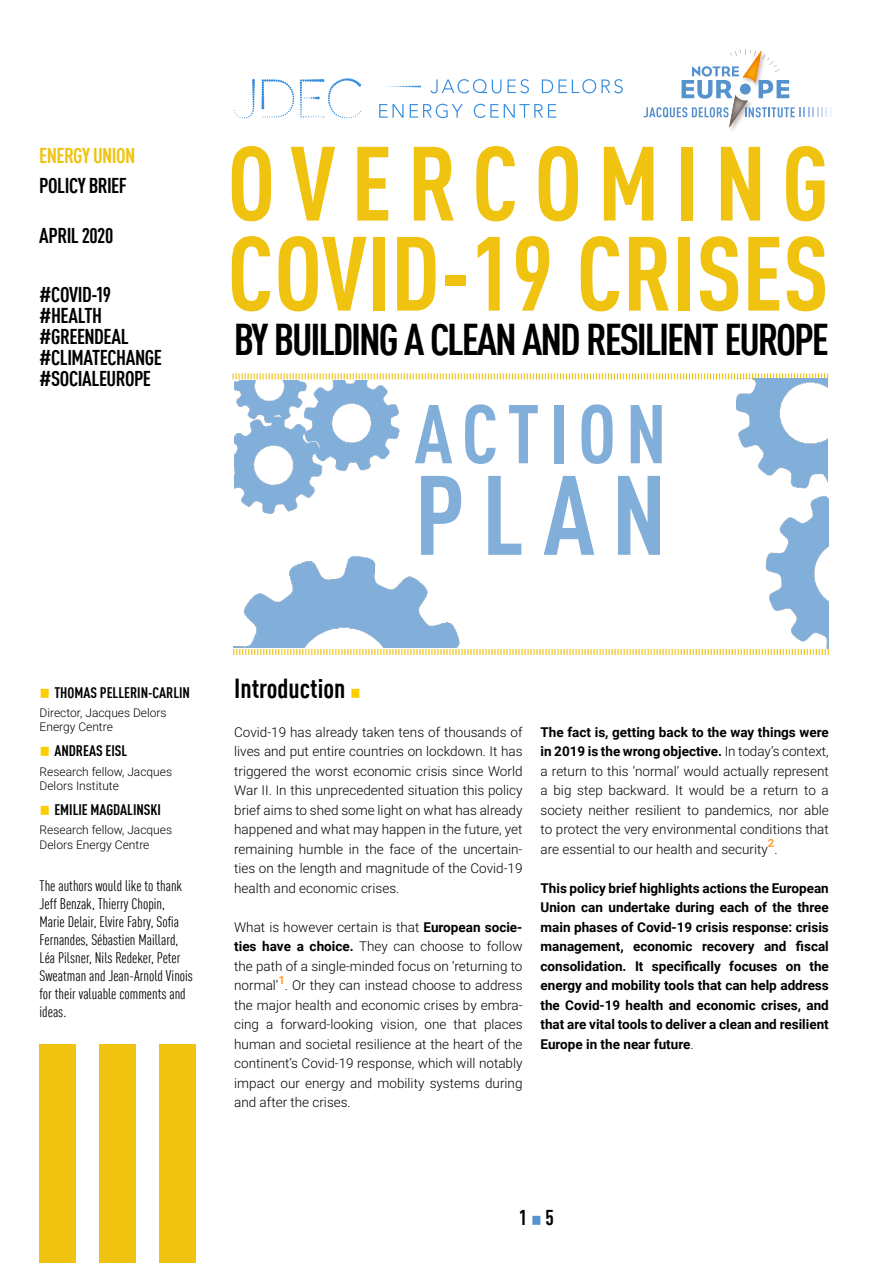
<style>
.page{position:relative;width:893px;height:1263px;background:#fff}
.page>*{position:absolute;margin:0;border:0;box-sizing:border-box;transform-origin:0 0}
.t1{font:700 condensed 110.85px "DIN Offc Pro";color:#82afda}
.t2{font:700 condensed 103.5px/90px "DIN Offc Pro";letter-spacing:.005em;color:#efc310}
.t3{font:700 condensed 81.9px "DIN Offc Pro";letter-spacing:.12em;color:#82afda}
.t4{font:700 condensed 43.5px "DIN Offc Pro";letter-spacing:-.05em;color:#000}
.t5{font:700 condensed 27px "DIN Offc Pro";color:#000}
.t6{font:700 condensed 21px/21px "DIN Offc Pro";letter-spacing:-.025em;color:#000}
.t7{font:700 condensed 21px "DIN Offc Pro";letter-spacing:-.03em;color:#efc310}
.t8{font:condensed 15px/18px "DIN Offc Pro";color:#000}
.t9{font:700 condensed 15px "DIN Offc Pro";color:#000}
.t10{font:300 13.5px/19.5px "Roboto";color:#000;text-align:justify}
.t11{font:700 13.5px/19.5px "Roboto";color:#000;text-align:justify}
.t12{font:300 12px/14.4px "Roboto";color:#000}
.t13{font:700 11.4px "Roboto";color:#ffa02f}
.s1{font-family:"DejaVu Serif Condensed";font-weight:400;font-stretch:normal;font-size:18px;color:#fecd00}
.s2{font-weight:700}
.s3{font-weight:300}
.s4{font-family:"DejaVu Serif Condensed";font-weight:400;font-stretch:normal;font-size:18px;color:#5692cd}
</style>
<div class="page">
<svg style="left:430px;top:79px;width:99px;height:14px"></svg>
<svg style="left:542px;top:79px;width:81px;height:14px"></svg>
<svg style="left:379px;top:104px;width:25px;height:14px"></svg>
<svg style="left:410px;top:104px;width:53px;height:14px"></svg>
<svg style="left:474px;top:104px;width:82px;height:14px"></svg>
<svg style="left:234px;top:79px;width:21px;height:39px"></svg>
<svg style="left:300px;top:78px;width:61px;height:40px"></svg>
<svg style="left:261px;top:79px;width:33px;height:39px"></svg>
<svg style="left:385px;top:86px;width:36px;height:1px"></svg>
<div style="left:160px;top:1044px;width:36px;height:219px;background:#efc310"></div>
<div style="left:100px;top:1044px;width:36px;height:219px;background:#efc310"></div>
<div style="left:40px;top:1044px;width:36px;height:219px;background:#efc310"></div>
<svg style="left:643px;top:49px;width:188px;height:79px"></svg>
<svg style="left:233px;top:373px;width:595px;height:6px"></svg>
<svg style="left:233px;top:649px;width:596px;height:6px"></svg>
<img style="left:234px;top:556px;width:226px;height:92px">
<img style="left:234px;top:380px;width:166px;height:134px">
<img style="left:737px;top:379px;width:91px;height:108px">
<img style="left:765px;top:487px;width:63px;height:161px">
<h3 class="t7" style="left:39px;top:140px;width:98px">ENERGY UNION</h3>
<h3 class="t6" style="left:39px;top:172px;width:89px">POLICY BRIEF</h3>
<h3 class="t6" style="left:39px;top:223px;width:76px">APRIL 2020</h3>
<h3 class="t6" style="left:39px;top:282px;width:124px">#COVID-19 #HEALTH #GREENDEAL #CLIMATECHANGE #SOCIALEUROPE</h3>
<h2 class="t2" style="left:227px;top:128px;width:603px">OVERCOMING<br>COVID-19 CRISES</h2>
<h3 class="t4" style="left:234px;top:307px;width:597px">BY BUILDING A CLEAN AND RESILIENT EUROPE</h3>
<h3 class="t3" style="left:414px;top:372px;width:254px">ACTION</h3>
<h1 class="t1" style="left:414px;top:432px;width:254px">PLAN</h1>
<p class="t9" style="left:40px;top:681px;width:152px"><span class="s1">▪</span> THOMAS PELLERIN-CARLIN</p>
<p class="t12" style="left:40px;top:705px;width:129px">Director, Jacques Delors<br>Energy Centre</p>
<p class="t9" style="left:40px;top:739px;width:89px"><span class="s1">▪</span> ANDREAS EISL</p>
<p class="t12" style="left:40px;top:764px;width:134px">Research fellow, Jacques<br>Delors Institute</p>
<p class="t9" style="left:40px;top:798px;width:123px"><span class="s1">▪</span> EMILIE MAGDALINSKI</p>
<p class="t12" style="left:40px;top:822px;width:134px">Research fellow, Jacques<br>Delors Energy Centre</p>
<p class="t8" style="left:40px;top:876px;width:155px">The authors would like to thank<br>Jeff Benzak, Thierry Chopin,<br>Marie Delair, Elvire Fabry, Sofia<br>Fernandes, Sébastien Maillard,<br>Léa Pilsner, Nils Redeker, Peter<br>Sweatman and Jean-Arnold Vinois for their valuable comments and ideas.</p>
<h3 class="t5" style="left:234px;top:668px;width:128px">Introduction <span class="s1">▪</span></h3>
<p class="t10" style="left:234px;top:721px;width:290px">Covid-19 has already taken tens of thousands of lives and put entire countries on lockdown. It has triggered the worst economic crisis since World War II. In this unprecedented situation this policy brief aims to shed some light on what has already happened and what may happen in the future, yet remaining humble in the face of the uncertain&shy;ties on the length and magnitude of the Covid-19 health and economic crises.</p>
<p class="t10" style="left:234px;top:916px;width:290px">What is however certain is that <span class="s2">European socie&shy;ties have a choice.</span> They can choose to follow the path of a single-minded focus on ‘returning to normal’</p>
<p class="t13" style="left:278px;top:971px;width:8px">1</p>
<p class="t10" style="left:234px;top:975px;width:290px;text-indent:51px">. Or they can instead choose to address the major health and economic crises by embra&shy;cing a forward-looking vision, one that places human and societal resilience at the heart of the continent’s Covid-19 response, which will notably impact our energy and mobility systems during and after the crises.</p>
<p class="t10" style="left:540px;top:721px;width:290px"><span class="s2">The fact is, getting back to the way things were in 2019 is the wrong objective.</span> In today’s context, a return to this ‘normal’ would actually represent a big step backward. It would be a return to a society neither resilient to pandemics, nor able to protect the very environmental conditions that are essential to our health and security</p>
<p class="t13" style="left:768px;top:835px;width:8px">2</p>
<p class="t10" style="left:774px;top:838px;width:5px">.</p>
<p class="t11" style="left:540px;top:877px;width:290px">This policy brief highlights actions the European Union can undertake during each of the three main phases of Covid-19 crisis response: crisis management, economic recovery and fiscal consolidation. It specifically focuses on the energy and mobility tools that can help address the Covid-19 health and economic crises, and that are vital tools to deliver a clean and resilient Europe in the near future<span class="s3">.</span></p>
<h3 class="t6" style="left:519px;top:1205px;width:37px">1 <span class="s4">▪</span> 5</h3>
</div>
